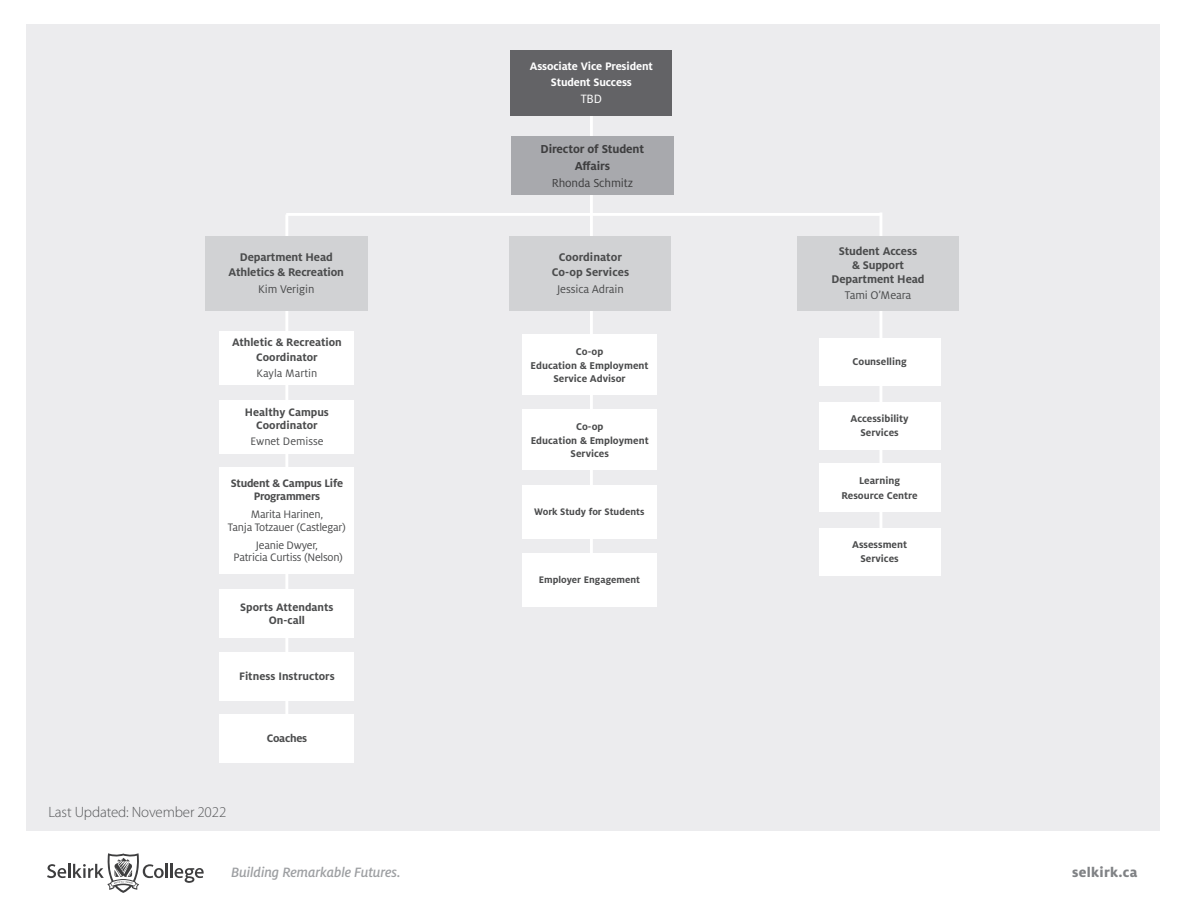
<style>
.page{position:relative;width:1188px;height:918px;background:#fff}
.page>*{position:absolute;margin:0;border:0;box-sizing:border-box;transform-origin:0 0}
.t1{font:italic 500 15px "Milo OT";letter-spacing:-.01em;color:#9d9fa2}
.t2{font:300 15px "Myriad Pro";letter-spacing:-.01em;color:#57585a}
.t3{font:800 15px "Milo OT";letter-spacing:.02em;color:#808285}
.t4{font:13.35px "Milo OT";color:#fff}
.t5{font:700 12.75px "Milo OT";letter-spacing:-.01em;color:#3e3e3f}
.t6{font:12.75px "Milo OT";letter-spacing:-.01em;color:#3e3e3f}
.t7{font:700 12.3px/15px "Milo OT";letter-spacing:-.01em;color:#4b4c4d;text-align:center}
.t8{font:12.3px "Milo OT";letter-spacing:-.01em;color:#4b4c4d}
.t9{font:700 12px/12.8px "Milo OT";color:#4b4c4d;text-align:center}
.t10{font:12px/12.8px "Milo OT";letter-spacing:-.02em;color:#4b4c4d;text-align:center}
.t11{font:700 12px/15.6px "Milo OT";letter-spacing:-.01em;color:#fff;text-align:center}
.t12{font:700 12px/12.8px "Milo OT";letter-spacing:-.02em;color:#4b4c4d;text-align:center}
.t13{font:12px "Milo OT";color:#4b4c4d}
.t14{font:700 10.95px/12.8px "Milo OT";color:#4b4c4d;text-align:center}
.t15{font:700 10.5px "Milo OT";color:#4b4c4d}
</style>
<div class="page">
<div style="left:26px;top:25px;width:1134px;height:868px;background:#ececee"></div>
<div style="left:0;top:831px;width:1183px;height:87px;background:#fff"></div>
<hr style="left:170px;top:864px;width:3px;height:14px;background:#3e3e3f">
<svg style="left:175px;top:868px;width:29px;height:15px"></svg>
<svg style="left:47px;top:853px;width:121px;height:40px"></svg>
<hr style="left:590px;top:96px;width:3px;height:467px;background:#fff">
<div style="left:511px;top:137px;width:163px;height:58px;background:#a8a9ad"></div>
<hr style="left:879px;top:213px;width:3px;height:330px;background:#fff">
<hr style="left:285px;top:215px;width:3px;height:502px;background:#fff">
<hr style="left:286px;top:213px;width:594px;height:3px;background:#fff">
<div style="left:509px;top:236px;width:162px;height:74px;background:#d1d2d4"></div>
<div style="left:205px;top:236px;width:162px;height:74px;background:#d1d2d4"></div>
<div style="left:797px;top:236px;width:162px;height:74px;background:#d1d2d4"></div>
<div style="left:510px;top:50px;width:162px;height:66px;background:#636366"></div>
<div style="left:219px;top:467px;width:135px;height:106px;background:#fff"></div>
<div style="left:522px;top:334px;width:135px;height:61px;background:#fff"></div>
<div style="left:819px;top:528px;width:121px;height:47px;background:#fff"></div>
<div style="left:819px;top:464px;width:121px;height:48px;background:#fff"></div>
<div style="left:219px;top:331px;width:135px;height:54px;background:#fff"></div>
<div style="left:219px;top:400px;width:135px;height:54px;background:#fff"></div>
<div style="left:523px;top:410px;width:134px;height:60px;background:#fff"></div>
<div style="left:522px;top:485px;width:134px;height:54px;background:#fff"></div>
<div style="left:522px;top:553px;width:135px;height:54px;background:#fff"></div>
<div style="left:819px;top:402px;width:121px;height:47px;background:#fff"></div>
<div style="left:819px;top:338px;width:121px;height:47px;background:#fff"></div>
<div style="left:219px;top:714px;width:135px;height:49px;background:#fff"></div>
<div style="left:219px;top:652px;width:135px;height:49px;background:#fff"></div>
<div style="left:219px;top:590px;width:135px;height:48px;background:#fff"></div>
<p class="t11" style="left:530px;top:59px;width:125px">Associate Vice President<br>Student Success</p>
<p class="t4" style="left:581px;top:92px;width:23px">TBD</p>
<p class="t7" style="left:229px;top:250px;width:117px">Department Head<br>Athletics &amp; Recreation</p>
<p class="t8" style="left:258px;top:282px;width:58px">Kim Verigin</p>
<p class="t9" style="left:232px;top:336px;width:111px">Athletic &amp; Recreation</p>
<p class="t9" style="left:256px;top:350px;width:63px">Coordinator</p>
<p class="t13" style="left:257px;top:367px;width:62px">Kayla Martin</p>
<p class="t9" style="left:245px;top:406px;width:86px">Healthy Campus<br>Coordinator</p>
<p class="t13" style="left:250px;top:435px;width:75px">Ewnet Demisse</p>
<p class="t12" style="left:231px;top:477px;width:114px">Student &amp; Campus Life<br>Programmers</p>
<p class="t10" style="left:228px;top:508px;width:120px">Marita Harinen,<br>Tanja Totzauer (Castlegar)</p>
<p class="t10" style="left:234px;top:539px;width:111px">Jeanie Dwyer,<br>Patricia Curtiss (Nelson)</p>
<p class="t9" style="left:240px;top:601px;width:95px">Sports Attendants<br>On-call</p>
<p class="t9" style="left:239px;top:670px;width:97px">Fitness Instructors</p>
<p class="t2" style="left:48px;top:803px;width:179px">Last Updated: November 2022</p>
<p class="t12" style="left:267px;top:732px;width:42px">Coaches</p>
<p class="t5" style="left:541px;top:142px;width:105px">Director of Student</p>
<p class="t5" style="left:575px;top:159px;width:37px">Affairs</p>
<p class="t6" style="left:552px;top:176px;width:83px">Rhonda Schmitz</p>
<p class="t7" style="left:552px;top:250px;width:79px">Coordinator<br>Co-op Services</p>
<p class="t8" style="left:557px;top:282px;width:68px">Jessica Adrain</p>
<p class="t14" style="left:576px;top:345px;width:29px">Co-op</p>
<p class="t14" style="left:531px;top:359px;width:120px">Education &amp; Employment<br>Service Advisor</p>
<p class="t14" style="left:576px;top:420px;width:29px">Co-op</p>
<p class="t14" style="left:531px;top:434px;width:120px">Education &amp; Employment<br>Services</p>
<p class="t15" style="left:534px;top:506px;width:112px">Work Study for Students</p>
<p class="t15" style="left:539px;top:574px;width:103px">Employer Engagement</p>
<p class="t7" style="left:839px;top:243px;width:80px">Student Access</p>
<p class="t7" style="left:852px;top:257px;width:54px">&amp; Support</p>
<p class="t7" style="left:832px;top:271px;width:94px">Department Head</p>
<p class="t8" style="left:845px;top:289px;width:68px">Tami O’Meara</p>
<p class="t14" style="left:853px;top:355px;width:56px">Counselling</p>
<p class="t14" style="left:851px;top:412px;width:60px">Accessibility</p>
<p class="t14" style="left:861px;top:426px;width:40px">Services</p>
<p class="t14" style="left:859px;top:474px;width:42px">Learning</p>
<p class="t14" style="left:842px;top:489px;width:78px">Resource Centre</p>
<p class="t14" style="left:852px;top:538px;width:57px">Assessment</p>
<p class="t14" style="left:861px;top:553px;width:40px">Services</p>
<h1 class="t1" style="left:231px;top:864px;width:171px">Building Remarkable Futures.</h1>
<h1 class="t3" style="left:1072px;top:864px;width:67px">selkirk.ca</h1>
</div>
